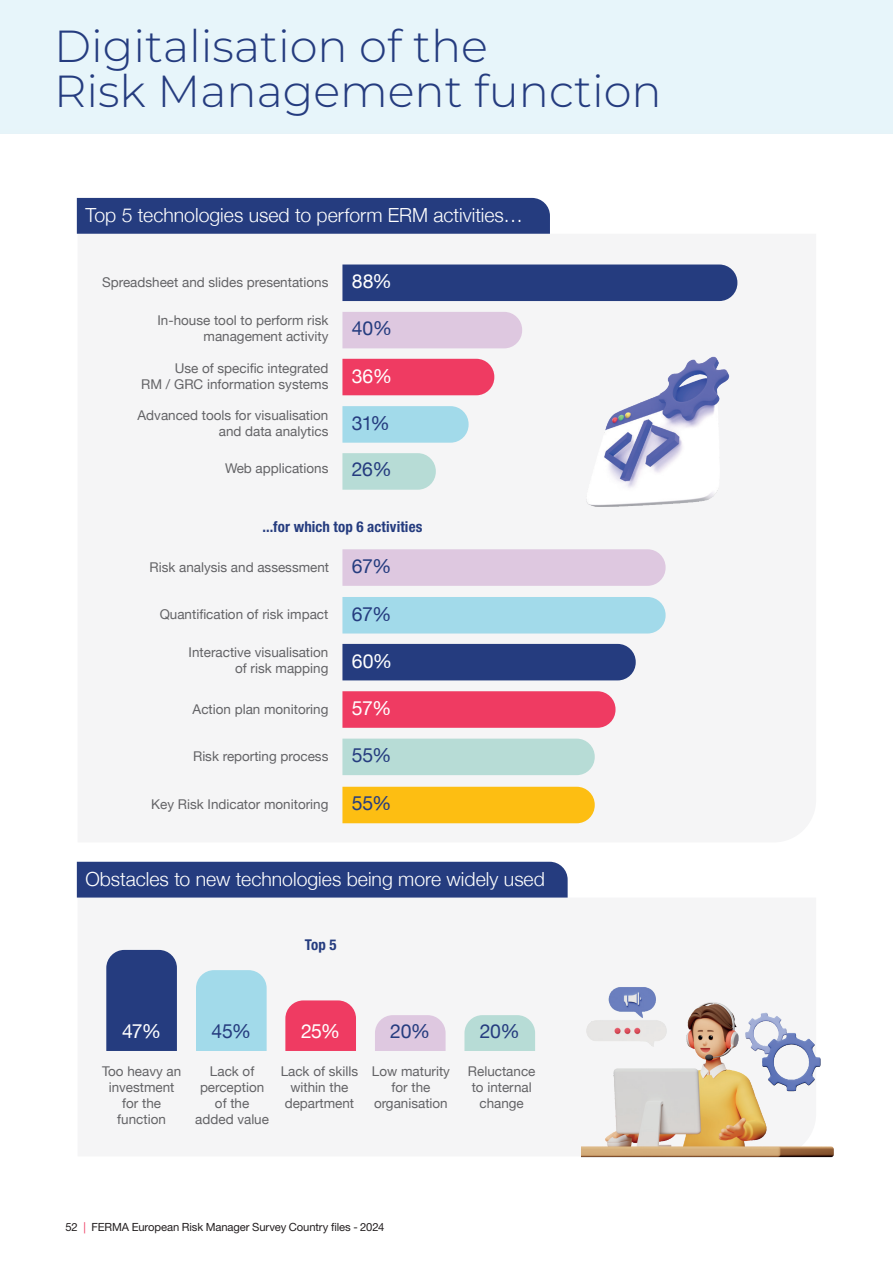
<style>
.page{position:relative;width:893px;height:1268px;background:#fff}
.page>*{position:absolute;margin:0;border:0;box-sizing:border-box;transform-origin:0 0}
.t1{font:300 44.85px/44.8px "Montserrat";color:#253c7f}
.t2{font:300 19.5px "Helvetica Neue";color:#fff}
.t3{font:19.5px "Helvetica Neue";letter-spacing:-.015em;color:#253c7f}
.t4{font:19.5px "Helvetica Neue";letter-spacing:-.025em;color:#fff}
.t5{font:700 condensed 15px "Helvetica Neue LT Std";letter-spacing:.005em;color:#253c7f}
.t6{font:13.5px/16.2px "Helvetica Neue";color:#636366;text-align:center}
.t7{font:11.25px "Helvetica Neue LT Std";letter-spacing:-.01em;color:#231f20}
.s1{font-size:19.5px;color:#fff}
.s2{font-size:19.5px;color:#253c7f}
.s3{color:#ef3b62}
</style>
<div class="page">
<div style="left:0;top:0;width:893px;height:135px;background:#e7f5fa"></div>
<div style="left:342px;top:279px;width:396px;height:545px;background:#f5f5f6"></div>
<div style="left:78px;top:897px;width:490px;height:154px;background:#f5f5f6"></div>
<div style="left:77px;top:198px;width:473px;height:36px;background:#253c7f"></div>
<div style="left:77px;top:861px;width:491px;height:36px;background:#253c7f"></div>
<svg style="left:464px;top:1014px;width:71px;height:36px;background:#bcded8"></svg>
<svg style="left:375px;top:1014px;width:71px;height:36px;background:#e0cce1"></svg>
<div style="left:196px;top:969px;width:71px;height:81px;background:#a2daea"></div>
<svg style="left:285px;top:1000px;width:71px;height:50px;background:#ef4469"></svg>
<div style="left:106px;top:949px;width:71px;height:101px;background:#253c7f"></div>
<svg style="left:342px;top:453px;width:94px;height:36px;background:#baddd7"></svg>
<div style="left:342px;top:738px;width:253px;height:37px;background:#b7dcd6"></div>
<div style="left:342px;top:786px;width:253px;height:37px;background:#fdbe12"></div>
<div style="left:342px;top:312px;width:180px;height:36px;background:#dec8e0"></div>
<div style="left:342px;top:549px;width:324px;height:36px;background:#dec8e0"></div>
<div style="left:342px;top:406px;width:127px;height:36px;background:#a2daea"></div>
<div style="left:342px;top:597px;width:324px;height:36px;background:#a2daea"></div>
<div style="left:342px;top:359px;width:152px;height:36px;background:#ef3b62"></div>
<div style="left:342px;top:691px;width:273px;height:36px;background:#ef3b62"></div>
<div style="left:342px;top:264px;width:395px;height:37px;background:#253c7f"></div>
<div style="left:342px;top:643px;width:294px;height:37px;background:#253c7f"></div>
<img style="left:581px;top:986px;width:253px;height:172px">
<img style="left:568px;top:337px;width:170px;height:179px">
<h1 class="t1" style="left:54px;top:22px;width:609px">Digitalisation of the<br>Risk Management function</h1>
<h2 class="t2" style="left:85px;top:199px;width:439px">Top 5 technologies used to perform ERM activities…</h2>
<p class="t6" style="left:102px;top:275px;width:291px">Spreadsheet and slides presentations <span class="s1">88%</span></p>
<p class="t6" style="left:157px;top:312px;width:172px;text-align:right">In-house tool to perform risk management activity</p>
<p class="t6" style="left:141px;top:361px;width:189px;text-align:right">Use of specific integrated<br>RM / GRC information systems</p>
<p class="t6" style="left:138px;top:407px;width:192px;text-align:right">Advanced tools for visualisation and data analytics</p>
<h2 class="t3" style="left:352px;top:314px;width:42px">40%</h2>
<h2 class="t4" style="left:352px;top:361px;width:42px">36%</h2>
<h2 class="t3" style="left:352px;top:408px;width:40px">31%</h2>
<p class="t6" style="left:225px;top:461px;width:168px">Web applications <span class="s2">26%</span></p>
<p class="t5" style="left:263px;top:517px;width:161px">...for which top 6 activities</p>
<p class="t6" style="left:150px;top:559px;width:181px">Risk analysis and assessment</p>
<h2 class="t3" style="left:352px;top:551px;width:41px">67%</h2>
<p class="t6" style="left:160px;top:607px;width:170px">Quantification of risk impact</p>
<h2 class="t3" style="left:352px;top:599px;width:41px">67%</h2>
<p class="t6" style="left:189px;top:644px;width:141px;text-align:right">Interactive visualisation of risk mapping</p>
<h2 class="t4" style="left:352px;top:646px;width:42px">60%</h2>
<p class="t6" style="left:193px;top:701px;width:137px">Action plan monitoring</p>
<h2 class="t4" style="left:352px;top:694px;width:41px">57%</h2>
<p class="t6" style="left:193px;top:748px;width:137px">Risk reporting process</p>
<p class="t6" style="left:151px;top:796px;width:179px">Key Risk Indicator monitoring</p>
<h2 class="t3" style="left:352px;top:740px;width:41px">55%</h2>
<h2 class="t3" style="left:352px;top:788px;width:41px">55%</h2>
<h2 class="t2" style="left:85px;top:863px;width:461px">Obstacles to new technologies being more widely used</h2>
<p class="t5" style="left:305px;top:935px;width:33px">Top 5</p>
<h2 class="t4" style="left:122px;top:1016px;width:41px">47%</h2>
<p class="t6" style="left:102px;top:1063px;width:81px">Too heavy an investment for the function</p>
<h2 class="t3" style="left:211px;top:1016px;width:41px">45%</h2>
<p class="t6" style="left:195px;top:1063px;width:75px">Lack of perception of the added value</p>
<h2 class="t4" style="left:301px;top:1016px;width:41px">25%</h2>
<p class="t6" style="left:281px;top:1063px;width:79px">Lack of skills within the department</p>
<h2 class="t3" style="left:390px;top:1016px;width:42px">20%</h2>
<p class="t6" style="left:372px;top:1063px;width:79px">Low maturity for the organisation</p>
<h2 class="t3" style="left:480px;top:1016px;width:42px">20%</h2>
<p class="t6" style="left:468px;top:1063px;width:69px">Reluctance to internal change</p>
<p class="t7" style="left:66px;top:1220px;width:320px">52 <span class="s3">|</span> FERMA European Risk Manager Survey Country files - 2024</p>
</div>
